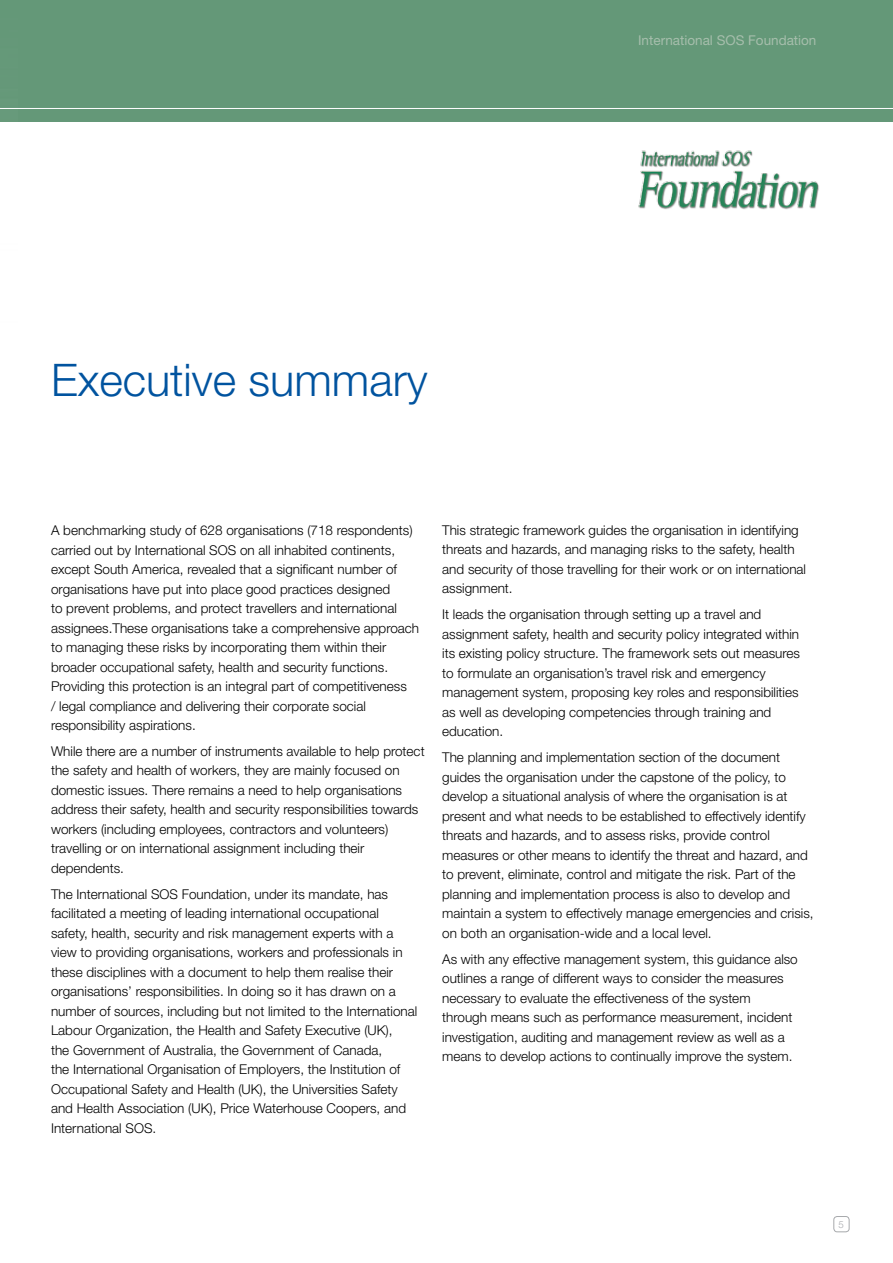
<style>
.page{position:relative;width:893px;height:1263px;background:#fff}
.page>*{position:absolute;margin:0;border:0;box-sizing:border-box;transform-origin:0 0}
.t1{font:300 45px "Helvetica Neue";color:#00539f}
.t2{font:300 13.5px/19.5px "Helvetica Neue";color:#000}
.t3{font:13.5px "Helvetica Neue";color:#a6beac}
.t4{font:300 9.6px "Helvetica Neue";color:#a7a9ac}
</style>
<div class="page">
<div style="left:833px;top:1216px;width:16px;height:16px;border:1px solid #a7a9ac;border-radius:3px"></div>
<img style="left:638px;top:150px;width:181px;height:60px">
<div style="left:0;top:0;width:893px;height:121px;background:#649878"></div>
<hr style="left:0;top:108px;width:893px;height:1px;background:#fff">
<p class="t3" style="left:638px;top:32px;width:180px">International SOS Foundation</p>
<h1 class="t1" style="left:51px;top:352px;width:378px">Executive summary</h1>
<p class="t2" style="left:51px;top:520px;width:370px">A benchmarking study of 628 organisations (718 respondents) carried out by International SOS on all inhabited continents, except South America, revealed that a significant number of organisations have put into place good practices designed<br>to prevent problems, and protect travellers and international assignees.These organisations take a comprehensive approach to managing these risks by incorporating them within their broader occupational safety, health and security functions.<br>Providing this protection is an integral part of competitiveness<br>/ legal compliance and delivering their corporate social responsibility aspirations.</p>
<p class="t2" style="left:51px;top:741px;width:375px">While there are a number of instruments available to help protect the safety and health of workers, they are mainly focused on domestic issues. There remains a need to help organisations address their safety, health and security responsibilities towards workers (including employees, contractors and volunteers) travelling or on international assignment including their dependents.</p>
<p class="t2" style="left:51px;top:884px;width:368px">The International SOS Foundation, under its mandate, has facilitated a meeting of leading international occupational safety, health, security and risk management experts with a view to providing organisations, workers and professionals in these disciplines with a document to help them realise their organisations’ responsibilities. In doing so it has drawn on a number of sources, including but not limited to the International Labour Organization, the Health and Safety Executive (UK),<br>the Government of Australia, the Government of Canada,<br>the International Organisation of Employers, the Institution of Occupational Safety and Health (UK), the Universities Safety and Health Association (UK), Price Waterhouse Coopers, and International SOS.</p>
<p class="t2" style="left:442px;top:520px;width:365px">This strategic framework guides the organisation in identifying threats and hazards, and managing risks to the safety, health and security of those travelling for their work or on international assignment.</p>
<p class="t2" style="left:442px;top:604px;width:359px">It leads the organisation through setting up a travel and assignment safety, health and security policy integrated within its existing policy structure. The framework sets out measures to formulate an organisation’s travel risk and emergency management system, proposing key roles and responsibilities as well as developing competencies through training and education.</p>
<p class="t2" style="left:442px;top:747px;width:373px">The planning and implementation section of the document guides the organisation under the capstone of the policy, to develop a situational analysis of where the organisation is at present and what needs to be established to effectively identify threats and hazards, and to assess risks, provide control measures or other means to identify the threat and hazard, and to prevent, eliminate, control and mitigate the risk. Part of the planning and implementation process is also to develop and maintain a system to effectively manage emergencies and crisis, on both an organisation-wide and a local level.</p>
<p class="t2" style="left:442px;top:949px;width:357px">As with any effective management system, this guidance also outlines a range of different ways to consider the measures necessary to evaluate the effectiveness of the system through means such as performance measurement, incident investigation, auditing and management review as well as a means to develop actions to continually improve the system.</p>
<p class="t4" style="left:838px;top:1218px;width:7px">5</p>
</div>
